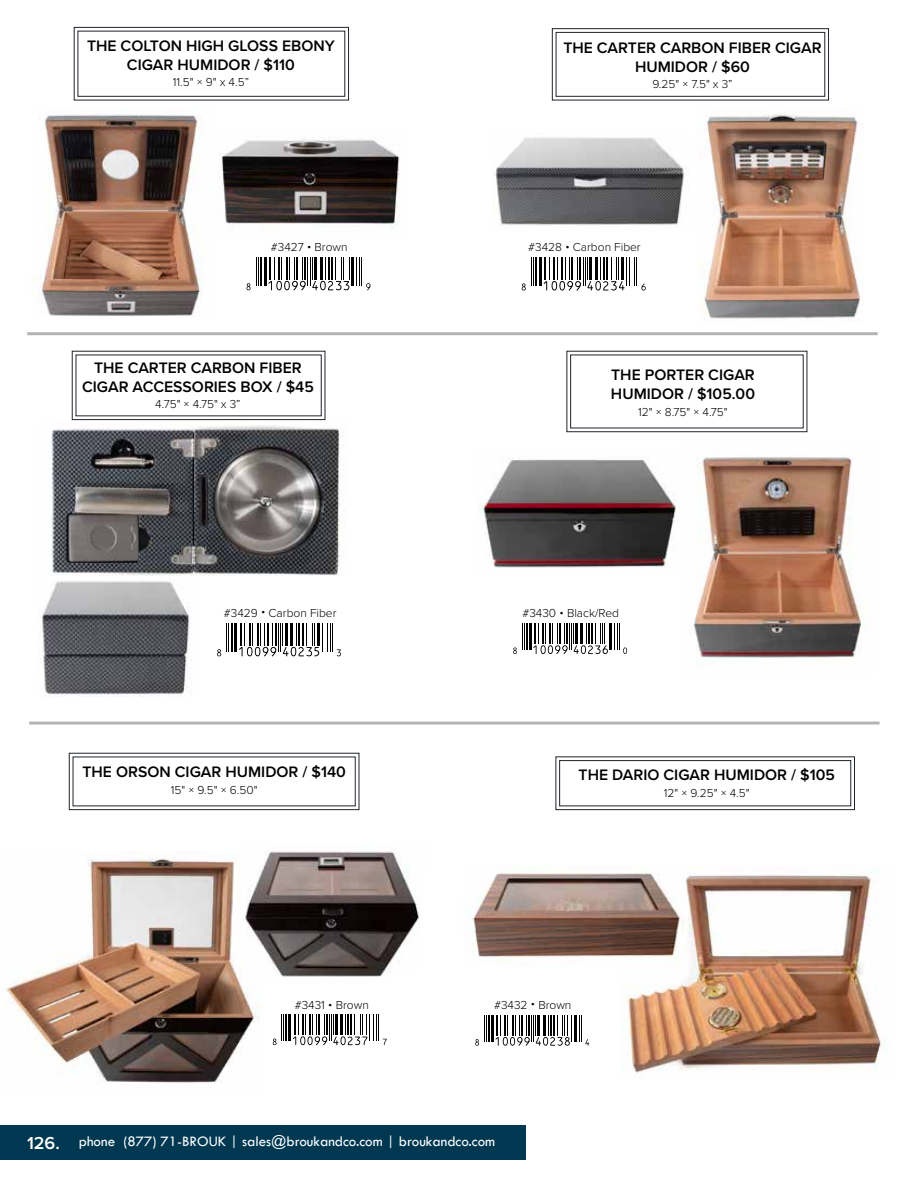
<style>
.page{position:relative;width:918px;height:1188px;background:#fff}
.page>*{position:absolute;margin:0;border:0;box-sizing:border-box;transform-origin:0 0}
.t1{font:600 15.75px/18.9px "Proxima Nova";color:#000;text-align:center}
.t2{font:500 15px "Tw Cen";color:#fff}
.t3{font:300 12px "Proxima Nova";color:#000}
.s1{font-family:"Proxima Nova";font-weight:600;font-size:18px}
</style>
<div class="page">
<hr style="left:260px;top:257px;width:2px;height:29px;background:#000">
<hr style="left:264px;top:257px;width:2px;height:29px;background:#000">
<hr style="left:351px;top:257px;width:3px;height:29px;background:#000">
<svg style="left:246px;top:257px;width:13px;height:33px"></svg>
<svg style="left:268px;top:257px;width:82px;height:33px"></svg>
<svg style="left:356px;top:257px;width:15px;height:33px"></svg>
<hr style="left:539px;top:257px;width:3px;height:29px;background:#000">
<svg style="left:522px;top:257px;width:15px;height:34px"></svg>
<svg style="left:544px;top:257px;width:102px;height:34px"></svg>
<hr style="left:231px;top:623px;width:2px;height:29px;background:#000">
<hr style="left:234px;top:623px;width:3px;height:29px;background:#000">
<svg style="left:217px;top:623px;width:12px;height:33px"></svg>
<svg style="left:239px;top:623px;width:102px;height:33px"></svg>
<svg style="left:73px;top:27px;width:276px;height:74px"></svg>
<div style="left:78px;top:31px;width:267px;height:66px;border:1px solid #20242b"></div>
<svg style="left:552px;top:28px;width:277px;height:73px"></svg>
<div style="left:556px;top:32px;width:269px;height:65px;border:1px solid #20242b"></div>
<svg style="left:71px;top:350px;width:255px;height:70px"></svg>
<hr style="left:27px;top:332px;width:851px;height:3px;background:#000">
<hr style="left:29px;top:722px;width:851px;height:3px;background:#000">
<img style="left:220px;top:139px;width:180px;height:89px">
<img style="left:33px;top:114px;width:170px;height:203px">
<img style="left:699px;top:114px;width:163px;height:205px">
<img style="left:493px;top:137px;width:196px;height:88px">
<img style="left:42px;top:581px;width:148px;height:116px">
<img style="left:51px;top:425px;width:294px;height:151px">
<hr style="left:529px;top:623px;width:3px;height:27px;background:#000">
<hr style="left:610px;top:623px;width:2px;height:27px;background:#000">
<svg style="left:513px;top:623px;width:14px;height:31px"></svg>
<svg style="left:533px;top:623px;width:75px;height:31px"></svg>
<svg style="left:617px;top:623px;width:10px;height:31px"></svg>
<svg style="left:566px;top:350px;width:242px;height:82px"></svg>
<img style="left:693px;top:457px;width:169px;height:206px">
<img style="left:478px;top:457px;width:198px;height:111px">
<svg style="left:69px;top:752px;width:291px;height:58px"></svg>
<hr style="left:285px;top:1014px;width:2px;height:27px;background:#000">
<hr style="left:289px;top:1014px;width:2px;height:27px;background:#000">
<svg style="left:273px;top:1014px;width:11px;height:31px"></svg>
<svg style="left:293px;top:1014px;width:94px;height:31px"></svg>
<img style="left:3px;top:858px;width:257px;height:225px">
<img style="left:240px;top:851px;width:180px;height:126px">
<hr style="left:488px;top:1015px;width:2px;height:26px;background:#000">
<hr style="left:491px;top:1015px;width:3px;height:26px;background:#000">
<hr style="left:574px;top:1015px;width:2px;height:26px;background:#000">
<svg style="left:475px;top:1015px;width:12px;height:31px"></svg>
<svg style="left:496px;top:1015px;width:76px;height:31px"></svg>
<svg style="left:579px;top:1015px;width:10px;height:31px"></svg>
<svg style="left:555px;top:756px;width:300px;height:54px"></svg>
<div style="left:559px;top:760px;width:292px;height:46px;border:1px solid #20242b"></div>
<img style="left:625px;top:871px;width:262px;height:202px">
<img style="left:472px;top:871px;width:212px;height:95px">
<div style="left:0;top:1125px;width:526px;height:35px;background:#003852"></div>
<p class="t1" style="left:87px;top:36px;width:249px">THE COLTON HIGH GLOSS EBONY<br>CIGAR HUMIDOR / $110</p>
<p class="t3" style="left:173px;top:73px;width:78px">11.5" × 9" x 4.5”</p>
<p class="t1" style="left:563px;top:38px;width:260px">THE CARTER CARBON FIBER CIGAR<br>HUMIDOR / $60</p>
<p class="t3" style="left:652px;top:75px;width:82px">9.25" × 7.5" x 3”</p>
<p class="t3" style="left:271px;top:238px;width:78px">#3427 • Brown</p>
<p class="t3" style="left:528px;top:238px;width:114px">#3428 • Carbon Fiber</p>
<p class="t1" style="left:82px;top:358px;width:233px">THE CARTER CARBON FIBER<br>CIGAR ACCESSORIES BOX / $45</p>
<p class="t3" style="left:155px;top:395px;width:87px">4.75" × 4.75" x 3”</p>
<p class="t1" style="left:611px;top:365px;width:146px;text-align:left">THE PORTER CIGAR<br>HUMIDOR / $105.00</p>
<p class="t3" style="left:638px;top:403px;width:91px">12" × 8.75" × 4.75"</p>
<p class="t3" style="left:224px;top:604px;width:114px">#3429 • Carbon Fiber</p>
<p class="t3" style="left:522px;top:604px;width:98px">#3430 • Black/Red</p>
<p class="t1" style="left:83px;top:762px;width:265px">THE ORSON CIGAR HUMIDOR / $140</p>
<p class="t3" style="left:171px;top:781px;width:88px">15" × 9.5" × 6.50"</p>
<p class="t1" style="left:579px;top:765px;width:258px">THE DARIO CIGAR HUMIDOR / $105</p>
<p class="t3" style="left:664px;top:784px;width:87px">12" × 9.25" × 4.5"</p>
<p class="t3" style="left:295px;top:996px;width:76px">#3431 • Brown</p>
<p class="t3" style="left:494px;top:996px;width:79px">#3432 • Brown</p>
<p class="t2" style="left:27px;top:1133px;width:470px"><span class="s1">126.</span> phone (877) 71-BROUK | sales@broukandco.com | broukandco.com</p>
</div>
